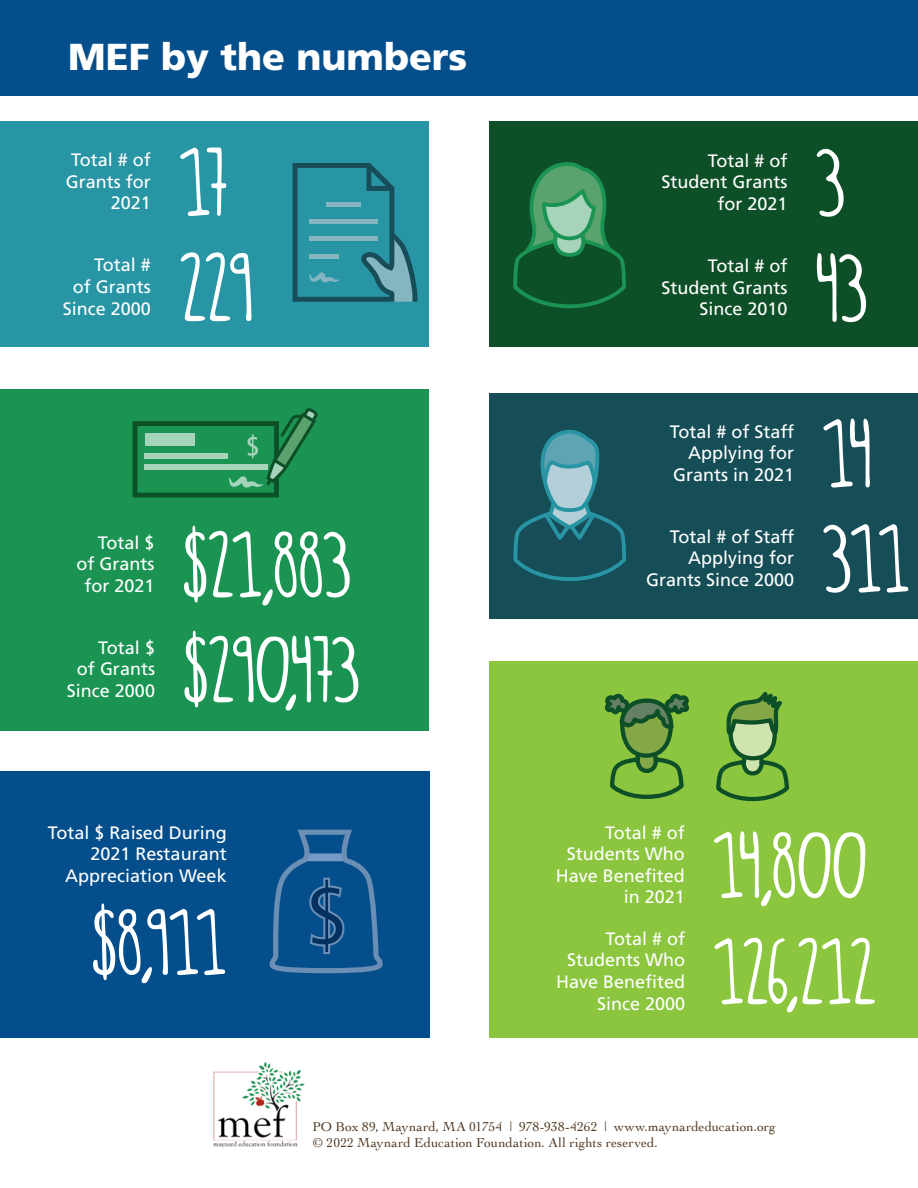
<style>
.page{position:relative;width:918px;height:1188px;background:#fff}
.page>*{position:absolute;margin:0;border:0;box-sizing:border-box;transform-origin:0 0}
.number_big{font:93px "Itchy Handwriting";letter-spacing:-.05em;color:#fff}
.number_small{font:90px "Itchy Handwriting";letter-spacing:-.035em;color:#fff}
.Callout_Title{font:900 37.5px "Frutiger";color:#fff}
.description{font:18px/21.6px "Frutiger";color:#fff;text-align:right}
.Body{font:13.5px/16.2px "Cochin";letter-spacing:.01em;color:#4e351f}
</style>
<div class="page">
<div style="left:0;top:0;width:918px;height:95px;background:#044f8b"></div>
<div style="left:0;top:772px;width:430px;height:266px;background:#044f8b"></div>
<div style="left:0;top:122px;width:429px;height:225px;background:#2895a5"></div>
<div style="left:490px;top:394px;width:428px;height:225px;background:#164e58"></div>
<div style="left:0;top:390px;width:429px;height:341px;background:#1b9453"></div>
<div style="left:490px;top:662px;width:428px;height:376px;background:#8bc63e"></div>
<div style="left:490px;top:122px;width:428px;height:225px;background:#0d4f27"></div>
<svg style="left:293px;top:163px;width:124px;height:139px"></svg>
<div style="left:133px;top:421px;width:146px;height:76px;border:5px solid #0d4f27"></div>
<div style="left:144px;top:465px;width:124px;height:5px;background:#a5d4bb"></div>
<div style="left:144px;top:453px;width:84px;height:6px;background:#a5d4bb"></div>
<div style="left:145px;top:433px;width:50px;height:13px;background:#a5d4bb"></div>
<svg style="left:229px;top:408px;width:89px;height:80px"></svg>
<svg style="left:269px;top:829px;width:114px;height:145px"></svg>
<svg style="left:513px;top:163px;width:113px;height:146px"></svg>
<svg style="left:513px;top:429px;width:113px;height:152px"></svg>
<svg style="left:604px;top:693px;width:85px;height:106px"></svg>
<svg style="left:716px;top:692px;width:73px;height:110px"></svg>
<img style="left:213px;top:1062px;width:92px;height:86px">
<p class="Callout_Title" style="left:68px;top:34px;width:401px">MEF by the numbers</p>
<p class="description" style="left:66px;top:149px;width:87px">Total # of<br>Grants for<br>2021</p>
<p class="number_big" style="left:178px;top:132px;width:51px">17</p>
<p class="description" style="left:63px;top:254px;width:90px">Total #<br>of Grants<br>Since 2000</p>
<p class="number_big" style="left:178px;top:237px;width:77px">229</p>
<p class="description" style="left:77px;top:532px;width:80px">Total $ of Grants for 2021</p>
<p class="number_small" style="left:182px;top:516px;width:173px">$21,883</p>
<p class="description" style="left:67px;top:637px;width:90px">Total $<br>of Grants<br>Since 2000</p>
<p class="number_small" style="left:182px;top:621px;width:181px">$290,473</p>
<p class="description" style="left:48px;top:822px;width:180px">Total $ Raised During<br>2021 Restaurant<br>Appreciation Week</p>
<p class="number_small" style="left:91px;top:893px;width:138px">$8,911</p>
<p class="description" style="left:661px;top:150px;width:128px">Total # of<br>Student Grants for 2021</p>
<p class="number_big" style="left:814px;top:132px;width:34px">3</p>
<p class="description" style="left:661px;top:255px;width:128px">Total # of<br>Student Grants<br>Since 2010</p>
<p class="number_big" style="left:814px;top:238px;width:56px">43</p>
<p class="description" style="left:670px;top:421px;width:126px">Total # of Staff<br>Applying for<br>Grants in 2021</p>
<p class="number_big" style="left:821px;top:403px;width:52px">14</p>
<p class="description" style="left:646px;top:526px;width:150px">Total # of Staff<br>Applying for<br>Grants Since 2000</p>
<p class="number_big" style="left:821px;top:508px;width:90px">311</p>
<p class="description" style="left:556px;top:822px;width:131px">Total # of<br>Students Who<br>Have Benefited in 2021</p>
<p class="number_small" style="left:712px;top:816px;width:157px">14,800</p>
<p class="description" style="left:556px;top:928px;width:131px">Total # of<br>Students Who<br>Have Benefited<br>Since 2000</p>
<p class="number_small" style="left:712px;top:923px;width:165px">126,212</p>
<p class="Body" style="left:312px;top:1118px;width:465px">PO Box 89, Maynard, MA 01754 | 978-938-4262 | www.maynardeducation.org © 2022 Maynard Education Foundation. All rights reserved.</p>
</div>
